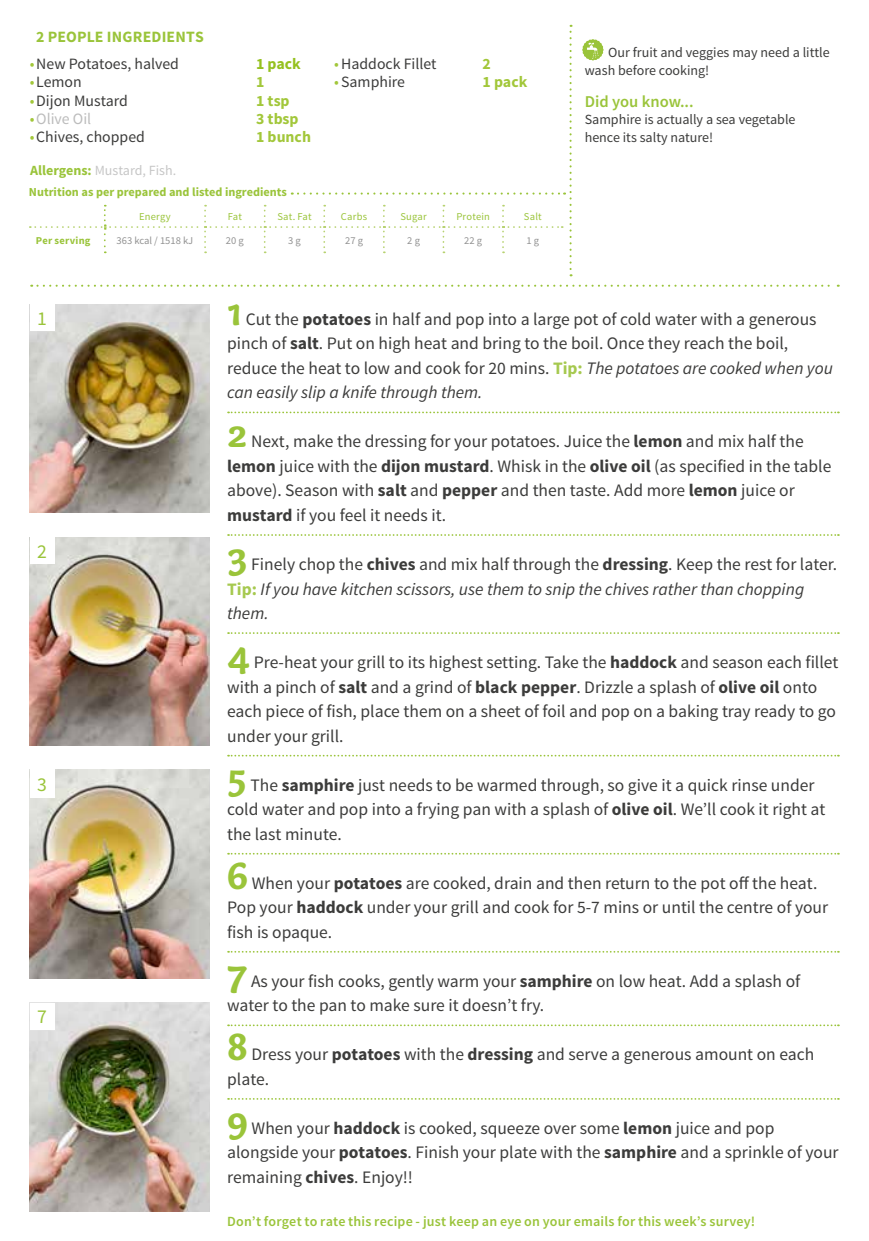
<style>
.page{position:relative;width:869px;height:1241px;background:#fff}
.page>*{position:absolute;margin:0;border:0;box-sizing:border-box;transform-origin:0 0}
.t1{font:700 41.12px "Capucine Basic";color:#9ac43a}
.t2{font:19.6px "Source Sans Pro";color:#9ac43a}
.t3{font:17.5px/24.5px "Source Sans Pro";color:#3c3c3b}
.t4{font:italic 17.5px/24.5px "Source Sans Pro";color:#3c3c3b}
.t5{font:600 16.45px "Source Sans Pro";color:#9ac43a}
.t6{font:15.75px "Source Sans Pro";color:#3c3c3b}
.t7{font:700 15.75px "Source Sans Pro";color:#a2c73a}
.t8{font:700 15.75px "Source Sans Pro";letter-spacing:.01em;color:#9ac43a}
.t9{font:15.75px "Source Sans Pro";color:#bcbcbc}
.t10{font:700 15.75px "Source Sans Pro";color:#95c11f}
.t11{font:14px/17.5px "Source Sans Pro";color:#3c3c3b}
.t12{font:600 14px "Source Sans Pro";letter-spacing:.015em;color:#9ac43a}
.t13{font:14px "Source Sans Pro";color:#c6c6c6}
.t14{font:700 12.25px "Source Sans Pro";color:#9ac43a}
.t15{font:10.5px "Source Sans Pro";letter-spacing:.02em;color:#9ac43a}
.t16{font:10.5px "Source Sans Pro";color:#929292}
.t17{font:700 10.5px "Source Sans Pro";letter-spacing:.025em;color:#9ac43a}
.s1{color:#a2c73a}
.s2{font-weight:700;color:#9ac43a}
.s3{font-weight:700}
.s4{font-weight:700;color:#a6c94f}
.s5{font-style:italic}
.s6{font-style:normal}
.s7{font-weight:700;font-style:normal}
.s8{font-weight:700;font-style:normal;color:#a6c94f}
</style>
<div class="page">
<svg style="left:228px;top:411px;width:610px;height:2px"></svg>
<svg style="left:228px;top:534px;width:610px;height:2px"></svg>
<svg style="left:228px;top:632px;width:610px;height:2px"></svg>
<svg style="left:228px;top:754px;width:610px;height:2px"></svg>
<svg style="left:228px;top:852px;width:610px;height:2px"></svg>
<svg style="left:228px;top:950px;width:610px;height:2px"></svg>
<svg style="left:228px;top:1024px;width:610px;height:2px"></svg>
<svg style="left:228px;top:1098px;width:610px;height:1px"></svg>
<img style="left:30px;top:1002px;width:180px;height:208px">
<img style="left:30px;top:769px;width:180px;height:209px">
<img style="left:30px;top:304px;width:180px;height:208px">
<img style="left:30px;top:537px;width:180px;height:208px">
<div style="left:30px;top:304px;width:25px;height:26px;background:#fff"></div>
<div style="left:30px;top:537px;width:25px;height:26px;background:#fff"></div>
<div style="left:30px;top:769px;width:25px;height:29px;background:#fff"></div>
<div style="left:30px;top:1002px;width:25px;height:27px;background:#fff"></div>
<svg style="left:31px;top:284px;width:807px;height:3px"></svg>
<svg style="left:582px;top:39px;width:21px;height:22px"></svg>
<svg style="left:30px;top:25px;width:541px;height:251px"></svg>
<p class="t8" style="left:36px;top:26px;width:169px">2 PEOPLE INGREDIENTS</p>
<p class="t6" style="left:30px;top:54px;width:151px"><span class="s1">•</span>New Potatoes, halved</p>
<p class="t10" style="left:256px;top:53px;width:46px">1 pack</p>
<p class="t6" style="left:334px;top:54px;width:104px"><span class="s1">•</span>Haddock Fillet</p>
<p class="t7" style="left:482px;top:53px;width:10px">2</p>
<p class="t6" style="left:30px;top:72px;width:53px"><span class="s1">•</span>Lemon</p>
<p class="t7" style="left:256px;top:72px;width:10px">1</p>
<p class="t6" style="left:334px;top:72px;width:72px"><span class="s1">•</span> Samphire</p>
<p class="t7" style="left:482px;top:72px;width:46px">1 pack</p>
<p class="t6" style="left:30px;top:91px;width:99px"><span class="s1">•</span>Dijon Mustard</p>
<p class="t7" style="left:256px;top:91px;width:35px">1 tsp</p>
<p class="t9" style="left:30px;top:109px;width:63px"><span class="s1">•</span>Olive Oil</p>
<p class="t7" style="left:256px;top:109px;width:44px">3 tbsp</p>
<p class="t6" style="left:30px;top:127px;width:117px"><span class="s1">•</span>Chives, chopped</p>
<p class="t7" style="left:256px;top:127px;width:56px">1 bunch</p>
<p class="t13" style="left:30px;top:161px;width:147px"><span class="s2">Allergens:</span> Mustard, Fish.</p>
<p class="t14" style="left:29px;top:184px;width:259px">Nutrition as per prepared and listed ingredients</p>
<p class="t15" style="left:139px;top:210px;width:33px">Energy</p>
<p class="t15" style="left:228px;top:210px;width:16px">Fat</p>
<p class="t15" style="left:277px;top:210px;width:36px">Sat. Fat</p>
<p class="t15" style="left:341px;top:210px;width:28px">Carbs</p>
<p class="t15" style="left:400px;top:210px;width:28px">Sugar</p>
<p class="t15" style="left:456px;top:210px;width:35px">Protein</p>
<p class="t15" style="left:523px;top:210px;width:19px">Salt</p>
<p class="t17" style="left:36px;top:234px;width:56px">Per serving</p>
<p class="t16" style="left:116px;top:234px;width:78px">363 kcal / 1518 kJ</p>
<p class="t16" style="left:226px;top:234px;width:19px">20 g</p>
<p class="t16" style="left:288px;top:234px;width:14px">3 g</p>
<p class="t16" style="left:345px;top:234px;width:19px">27 g</p>
<p class="t16" style="left:407px;top:234px;width:14px">2 g</p>
<p class="t16" style="left:464px;top:234px;width:19px">22 g</p>
<p class="t16" style="left:526px;top:234px;width:14px">1 g</p>
<p class="t11" style="left:584px;top:44px;width:246px;text-indent:23px">Our fruit and veggies may need a little wash before cooking!</p>
<p class="t5" style="left:584px;top:91px;width:110px">Did you know...</p>
<p class="t11" style="left:584px;top:111px;width:212px">Samphire is actually a sea vegetable hence its salty nature!</p>
<p class="t2" style="left:37px;top:306px;width:11px">1</p>
<p class="t2" style="left:37px;top:539px;width:11px">2</p>
<p class="t2" style="left:37px;top:772px;width:11px">3</p>
<p class="t2" style="left:37px;top:1004px;width:11px">7</p>
<h1 class="t1" style="left:227px;top:279px;width:16px">1</h1>
<p class="t3" style="left:227px;top:307px;width:607px;text-indent:19px">Cut the <span class="s3">potatoes</span> in half and pop into a large pot of cold water with a generous pinch of <span class="s3">salt</span>. Put on high heat and bring to the boil. Once they reach the boil, reduce the heat to low and cook for 20 mins. <span class="s4">Tip:</span> <span class="s5">The potatoes are cooked when you can easily slip a knife through them.</span></p>
<h1 class="t1" style="left:227px;top:402px;width:22px">2</h1>
<p class="t3" style="left:227px;top:429px;width:605px;text-indent:24px">Next, make the dressing for your potatoes. Juice the <span class="s3">lemon</span> and mix half the <span class="s3">lemon</span> juice with the <span class="s3">dijon mustard</span>. Whisk in the <span class="s3">olive oil</span> (as specified in the table above). Season with <span class="s3">salt</span> and <span class="s3">pepper</span> and then taste. Add more <span class="s3">lemon</span> juice or <span class="s3">mustard</span> if you feel it needs it.</p>
<h1 class="t1" style="left:227px;top:524px;width:22px">3</h1>
<p class="t4" style="left:227px;top:552px;width:611px;text-indent:24px"><span class="s6">Finely chop the</span> <span class="s7">chives</span> <span class="s6">and mix half through the</span> <span class="s7">dressing</span><span class="s6">. Keep the rest for later.<br></span><span class="s8">Tip:</span> If you have kitchen scissors, use them to snip the chives rather than chopping them.</p>
<h1 class="t1" style="left:227px;top:622px;width:25px">4</h1>
<p class="t3" style="left:227px;top:650px;width:612px;text-indent:27px">Pre-heat your grill to its highest setting. Take the <span class="s3">haddock</span> and season each fillet with a pinch of <span class="s3">salt</span> and a grind of <span class="s3">black pepper</span>. Drizzle a splash of <span class="s3">olive oil</span> onto each piece of fish, place them on a sheet of foil and pop on a baking tray ready to go under your grill.</p>
<h1 class="t1" style="left:227px;top:745px;width:21px">5</h1>
<p class="t3" style="left:227px;top:772px;width:599px;text-indent:23px">The <span class="s3">samphire</span> just needs to be warmed through, so give it a quick rinse under cold water and pop into a frying pan with a splash of <span class="s3">olive oil</span>. We’ll cook it right at the last minute.</p>
<h1 class="t1" style="left:227px;top:843px;width:23px">6</h1>
<p class="t3" style="left:227px;top:870px;width:602px;text-indent:25px">When your <span class="s3">potatoes</span> are cooked, drain and then return to the pot off the heat.<br>Pop your <span class="s3">haddock</span> under your grill and cook for 5-7 mins or until the centre of your fish is opaque.</p>
<h1 class="t1" style="left:227px;top:941px;width:22px">7</h1>
<p class="t3" style="left:227px;top:968px;width:574px;text-indent:24px">As your fish cooks, gently warm your <span class="s3">samphire</span> on low heat. Add a splash of water to the pan to make sure it doesn’t fry.</p>
<h1 class="t1" style="left:227px;top:1014px;width:22px">8</h1>
<p class="t3" style="left:227px;top:1042px;width:588px;text-indent:24px">Dress your <span class="s3">potatoes</span> with the <span class="s3">dressing</span> and serve a generous amount on each plate.</p>
<h1 class="t1" style="left:227px;top:1088px;width:22px">9</h1>
<p class="t3" style="left:227px;top:1115px;width:612px;text-indent:24px">When your <span class="s3">haddock</span> is cooked, squeeze over some <span class="s3">lemon</span> juice and pop alongside your <span class="s3">potatoes</span>. Finish your plate with the <span class="s3">samphire</span> and a sprinkle of your remaining <span class="s3">chives</span>. Enjoy!!</p>
<p class="t12" style="left:227px;top:1212px;width:529px">Don’t forget to rate this recipe - just keep an eye on your emails for this week’s survey!</p>
</div>
